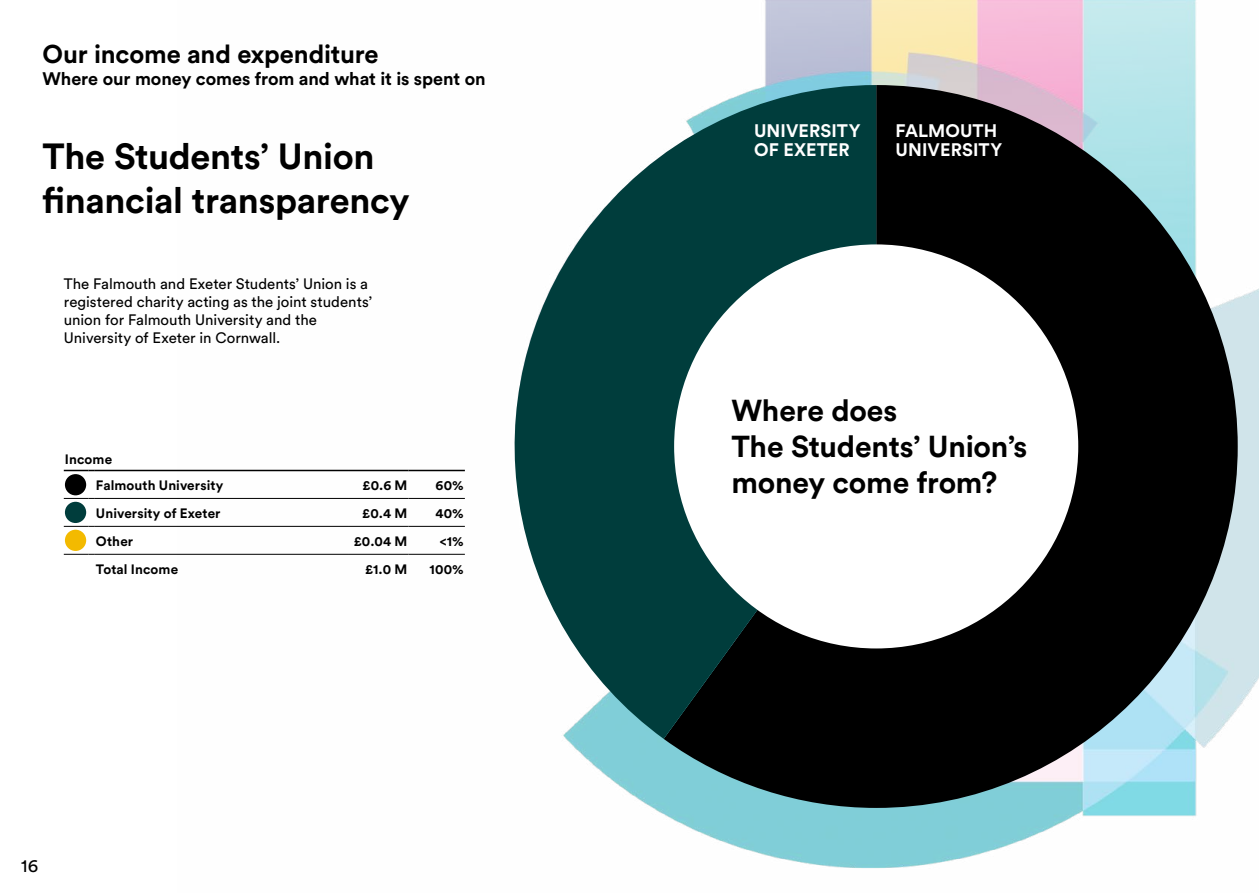
<style>
.page{position:relative;width:1259px;height:893px;background:#fff}
.page>*{position:absolute;margin:0;border:0;box-sizing:border-box;transform-origin:0 0}
.V_Large_Headings{font:700 36px/43.2px "Circular Pro";letter-spacing:-.01em;color:#000}
.Large_headings{font:700 30px/36px "Circular Pro";letter-spacing:-.005em;color:#000}
.Large_headings-2{font:700 25.5px "Circular Pro";letter-spacing:-.005em;color:#000}
.Large_headings-3{font:700 18px "Circular Pro";letter-spacing:-.005em;color:#000}
.t1{font:700 18px/19.5px "Circular Pro";letter-spacing:.005em;color:#fff}
.t2{font:18px "Circular Pro";color:#000}
.Large_headings-4{font:15px/18px "Circular Pro";color:#000}
.t3{font:700 13.5px "Circular Pro";letter-spacing:.01em;color:#000}
</style>
<div class="page">
<img style="left:178px;top:0;width:1081px;height:868px">
<svg style="left:663px;top:85px;width:574px;height:723px;background:#374143"></svg>
<svg style="left:466px;top:85px;width:410px;height:654px;fill:#003d3c"></svg>
<div style="left:674px;top:244px;width:404px;height:404px;background:#fff;border-radius:50%"></div>
<svg style="left:64px;top:470px;width:31px;height:1px"></svg>
<hr style="left:95px;top:470px;width:254px;height:1px;background:#000">
<hr style="left:349px;top:470px;width:59px;height:1px;background:#000">
<hr style="left:408px;top:470px;width:57px;height:1px;background:#000">
<svg style="left:64px;top:498px;width:31px;height:1px"></svg>
<hr style="left:95px;top:498px;width:254px;height:1px;background:#000">
<hr style="left:349px;top:498px;width:59px;height:1px;background:#000">
<hr style="left:408px;top:498px;width:57px;height:1px;background:#000">
<svg style="left:64px;top:526px;width:31px;height:1px"></svg>
<hr style="left:95px;top:526px;width:254px;height:1px;background:#000">
<hr style="left:349px;top:526px;width:59px;height:1px;background:#000">
<hr style="left:408px;top:526px;width:57px;height:1px;background:#000">
<svg style="left:64px;top:554px;width:31px;height:1px"></svg>
<hr style="left:95px;top:554px;width:254px;height:1px;background:#000">
<hr style="left:349px;top:554px;width:59px;height:1px;background:#000">
<hr style="left:408px;top:554px;width:57px;height:1px;background:#000">
<div style="left:65px;top:474px;width:21px;height:21px;background:#000;border-radius:50%"></div>
<div style="left:65px;top:502px;width:21px;height:21px;background:#003d3c;border-radius:50%"></div>
<div style="left:65px;top:530px;width:21px;height:21px;background:#f3ba00;border-radius:50%"></div>
<p class="Large_headings-2" style="left:43px;top:37px;width:338px">Our income and expenditure</p>
<p class="Large_headings-3" style="left:43px;top:66px;width:444px">Where our money comes from and what it is spent on</p>
<p class="V_Large_Headings" style="left:43px;top:134px;width:368px">The Students’ Union financial transparency</p>
<p class="Large_headings-4" style="left:64px;top:274px;width:310px">The Falmouth and Exeter Students’ Union is a registered charity acting as the joint students’ union for Falmouth University and the University of Exeter in Cornwall.</p>
<p class="t3" style="left:65px;top:450px;width:49px">Income</p>
<p class="t3" style="left:96px;top:476px;width:129px">Falmouth University</p>
<p class="t3" style="left:362px;top:476px;width:46px">£0.6 M</p>
<p class="t3" style="left:436px;top:476px;width:30px">60%</p>
<p class="t3" style="left:96px;top:504px;width:126px">University of Exeter</p>
<p class="t3" style="left:362px;top:504px;width:47px">£0.4 M</p>
<p class="t3" style="left:435px;top:504px;width:30px">40%</p>
<p class="t3" style="left:96px;top:532px;width:39px">Other</p>
<p class="t3" style="left:354px;top:532px;width:55px">£0.04 M</p>
<p class="t3" style="left:440px;top:532px;width:25px">&lt;1%</p>
<p class="t3" style="left:96px;top:560px;width:84px">Total Income</p>
<p class="t3" style="left:365px;top:560px;width:44px">£1.0 M</p>
<p class="t3" style="left:429px;top:560px;width:36px">100%</p>
<p class="t2" style="left:21px;top:853px;width:18px">16</p>
<p class="t1" style="left:754px;top:120px;width:108px">UNIVERSITY<br>OF EXETER</p>
<p class="t1" style="left:895px;top:120px;width:108px">FALMOUTH<br>UNIVERSITY</p>
<p class="Large_headings" style="left:731px;top:391px;width:297px">Where does<br>The Students’ Union’s money come from?</p>
</div>
